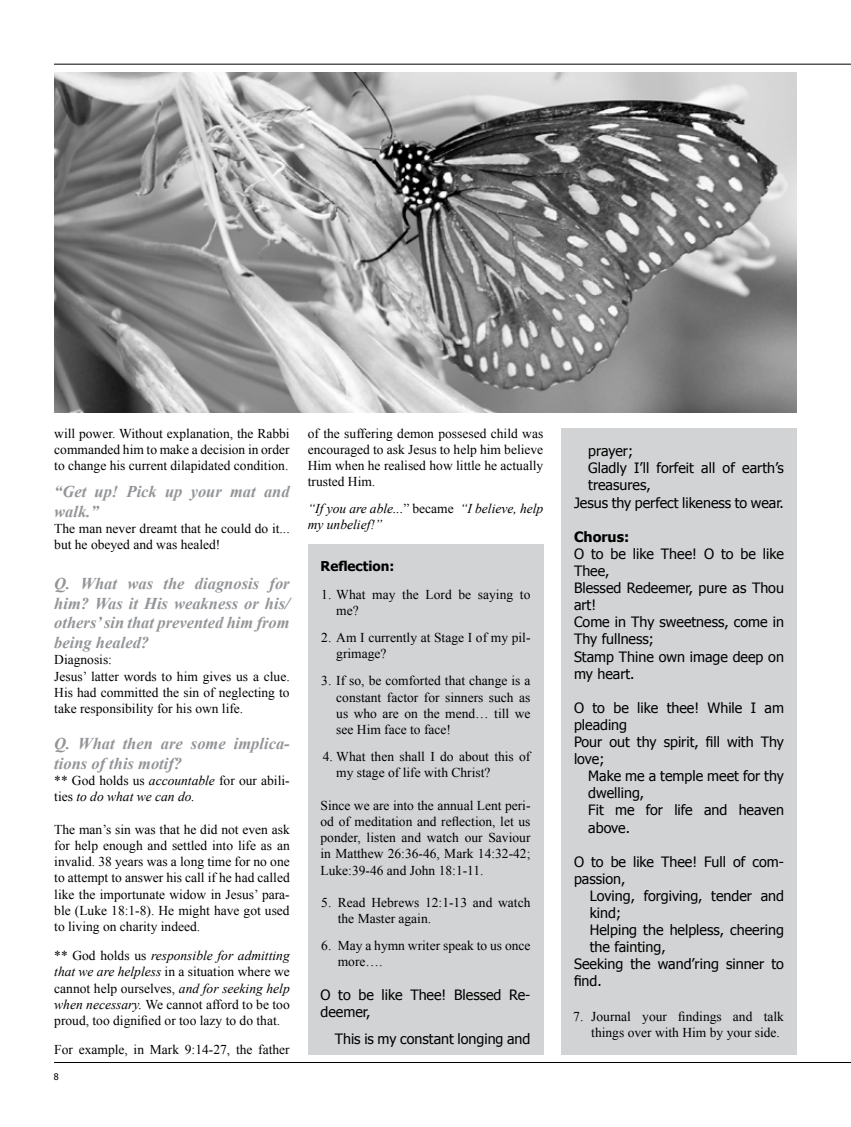
<style>
.page{position:relative;width:851px;height:1127px;background:#fff}
.page>*{position:absolute;margin:0;border:0;box-sizing:border-box;transform-origin:0 0}
.t1{font:italic 700 16.5px/19.8px "Times New Roman";color:#939598}
.t2{font:14.25px/17.1px "Tahoma";color:#000}
.t3{font:700 14.25px "Tahoma";color:#000}
.t4{font:13.5px/16.2px "Times New Roman";color:#000}
.t5{font:italic 13.5px/16.2px "Times New Roman";color:#000}
.t6{font:700 13.5px "Tahoma";color:#000}
.t7{font:9px "Tahoma";color:#000}
.s1{font-style:italic}
.s2{font-style:normal}
</style>
<div class="page">
<hr style="left:54px;top:64px;width:796px;height:1px;background:#000">
<hr style="left:54px;top:1062px;width:796px;height:1px;background:#000">
<div style="left:561px;top:428px;width:235px;height:626px;background:#d1d3d4"></div>
<div style="left:308px;top:544px;width:235px;height:510px;background:#d1d3d4"></div>
<img style="left:54px;top:72px;width:742px;height:340px">
<p class="t4" style="left:54px;top:425px;width:237px;text-align:justify">will power. Without explanation, the Rabbi commanded him to make a decision in order to change his current dilapidated condition.</p>
<p class="t1" style="left:54px;top:481px;width:237px">“Get up! Pick up your mat and walk.”</p>
<p class="t4" style="left:54px;top:520px;width:237px">The man never dreamt that he could do it... but he obeyed and was healed!</p>
<p class="t1" style="left:54px;top:573px;width:237px;text-align:justify">Q. What was the diagnosis for him? Was it His weakness or his/ others’ sin that prevented him from being healed?</p>
<p class="t4" style="left:54px;top:652px;width:237px">Diagnosis:<br>Jesus’ latter words to him gives us a clue.<br>His had committed the sin of neglecting to take responsibility for his own life.</p>
<p class="t1" style="left:54px;top:733px;width:237px">Q. What then are some implica&shy;tions of this motif?</p>
<p class="t4" style="left:54px;top:772px;width:237px">** God holds us <span class="s1">accountable</span> for our abili&shy;ties <span class="s1">to do what we can do.</span></p>
<p class="t4" style="left:54px;top:821px;width:237px;text-align:justify">The man’s sin was that he did not even ask for help enough and settled into life as an invalid. 38 years was a long time for no one to attempt to answer his call if he had called like the importunate widow in Jesus’ para&shy;ble (Luke 18:1-8). He might have got used to living on charity indeed.</p>
<p class="t4" style="left:54px;top:947px;width:237px;text-align:justify">** God holds us <span class="s1">responsible for admitting that we are helpless</span> in a situation where we cannot help ourselves, <span class="s1">and for seeking help when necessary.</span> We cannot afford to be too proud, too dignified or too lazy to do that.</p>
<p class="t4" style="left:54px;top:1040px;width:237px">For example, in Mark 9:14-27, the father</p>
<p class="t7" style="left:54px;top:1070px;width:6px">8</p>
<p class="t4" style="left:308px;top:425px;width:237px;text-align:justify">of the suffering demon possesed child was encouraged to ask Jesus to help him believe Him when he realised how little he actually trusted Him.</p>
<p class="t5" style="left:308px;top:500px;width:237px">“If you are able...<span class="s2">” became</span> “I believe, help my unbelief!”</p>
<p class="t6" style="left:320px;top:556px;width:75px">Reflection:</p>
<p class="t4" style="left:336px;top:586px;width:196px;text-indent:-15px">1. What may the Lord be saying to me?</p>
<p class="t4" style="left:336px;top:629px;width:196px;text-indent:-15px">2. Am I currently at Stage I of my pil&shy;grimage?</p>
<p class="t4" style="left:336px;top:673px;width:196px;text-align:justify;text-indent:-15px">3. If so, be comforted that change is a constant factor for sinners such as us who are on the mend… till we see Him face to face!</p>
<p class="t4" style="left:336px;top:748px;width:196px;text-indent:-14px">4. What then shall I do about this of my stage of life with Christ?</p>
<p class="t4" style="left:320px;top:797px;width:211px;text-align:justify">Since we are into the annual Lent peri&shy;od of meditation and reflection, let us ponder, listen and watch our Saviour in Matthew 26:36-46, Mark 14:32-42; Luke:39-46 and John 18:1-11.</p>
<p class="t4" style="left:338px;top:894px;width:194px;text-indent:-16px">5. Read Hebrews 12:1-13 and watch the Master again.</p>
<p class="t4" style="left:338px;top:937px;width:194px;text-indent:-16px">6. May a hymn writer speak to us once more….</p>
<p class="t2" style="left:320px;top:985px;width:211px">O to be like Thee! Blessed Re&shy;deemer,</p>
<p class="t2" style="left:335px;top:1029px;width:197px">This is my constant longing and</p>
<p class="t2" style="left:588px;top:442px;width:46px">prayer;</p>
<p class="t2" style="left:588px;top:459px;width:197px">Gladly I’ll forfeit all of earth’s</p>
<p class="t2" style="left:588px;top:476px;width:64px">treasures,</p>
<p class="t2" style="left:574px;top:493px;width:211px">Jesus thy perfect likeness to wear.</p>
<p class="t3" style="left:574px;top:526px;width:57px">Chorus:</p>
<p class="t2" style="left:574px;top:544px;width:211px">O to be like Thee! O to be like<br>Thee,<br>Blessed Redeemer, pure as Thou art!<br>Come in Thy sweetness, come in<br>Thy fullness;<br>Stamp Thine own image deep on my heart.</p>
<p class="t2" style="left:574px;top:698px;width:211px">O to be like thee! While I am pleading<br>Pour out thy spirit, fill with Thy love;</p>
<p class="t2" style="left:588px;top:767px;width:197px">Make me a temple meet for thy dwelling,<br>Fit me for life and heaven above.</p>
<p class="t2" style="left:574px;top:852px;width:211px">O to be like Thee! Full of com&shy;passion,</p>
<p class="t2" style="left:589px;top:886px;width:196px">Loving, forgiving, tender and</p>
<p class="t2" style="left:589px;top:903px;width:33px">kind;</p>
<p class="t2" style="left:589px;top:921px;width:196px">Helping the helpless, cheering</p>
<p class="t2" style="left:589px;top:938px;width:77px">the fainting,</p>
<p class="t2" style="left:574px;top:955px;width:211px">Seeking the wand’ring sinner to</p>
<p class="t2" style="left:574px;top:972px;width:29px">find.</p>
<p class="t4" style="left:573px;top:1008px;width:212px;text-align:right">7. Journal your findings and talk things over with Him by your side.</p>
</div>
